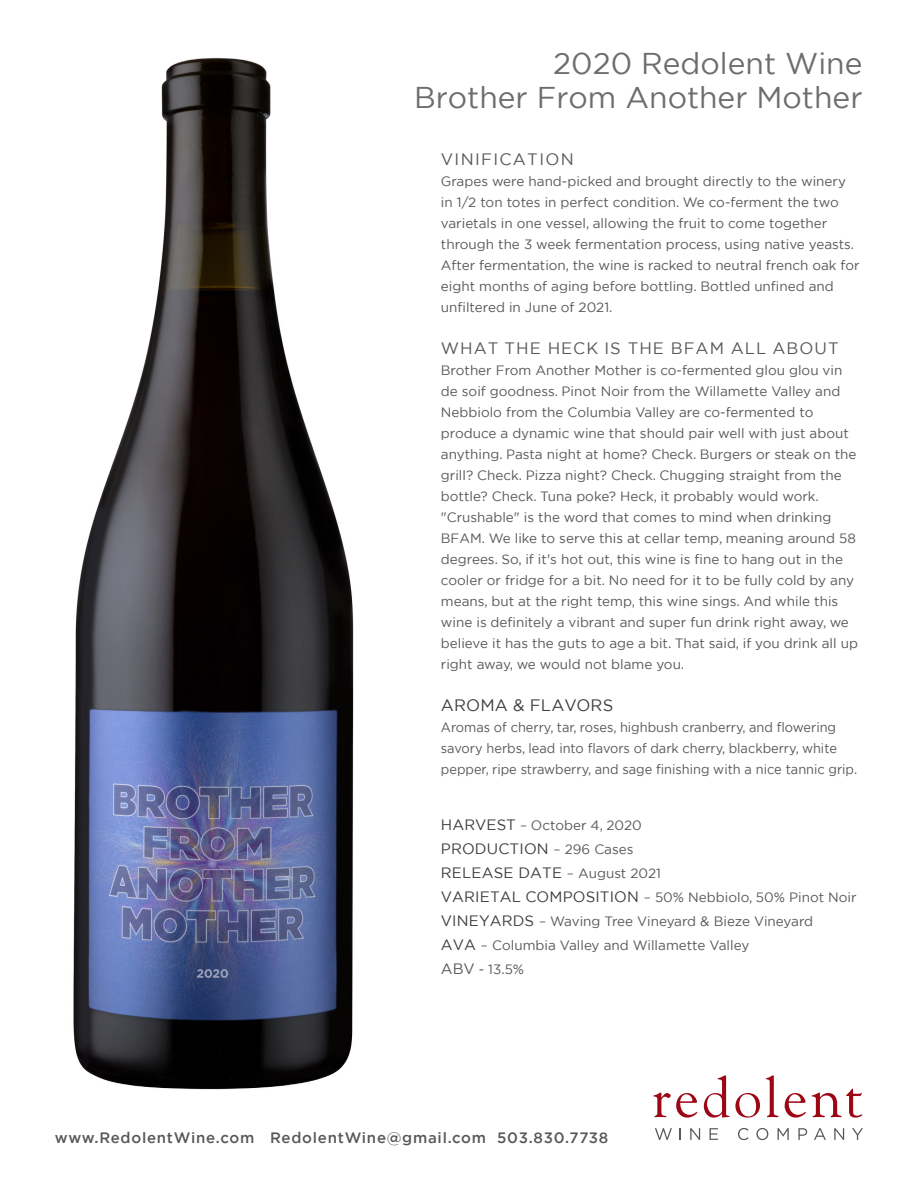
<style>
.page{position:relative;width:918px;height:1188px;background:#fff}
.page>*{position:absolute;margin:0;border:0;box-sizing:border-box;transform-origin:0 0}
.t1{font:30px/33.9px "Gotham";color:#6c6d70;text-align:right}
.t2{font:16.5px "Gotham";letter-spacing:.06em;color:#57585a}
.t3{font:16.5px "Gotham";letter-spacing:.01em;color:#3e3e3f}
.t4{font:16.5px "Gotham";letter-spacing:.08em;color:#57585a}
.t5{font:500 15px "Gotham";letter-spacing:.05em;color:#57585a}
.t6{font:15px/24px "Gotham";letter-spacing:.01em;color:#3e3e3f}
.t7{font:13.5px/21px "Gotham";color:#57585a}
.t8{font:13.5px/21px "Gotham";color:#57585a;scale:.95 1}
.s1{font-size:15px;color:#3e3e3f}
.s2{font-size:13.5px;color:#57585a}
.s3{font-size:15px}
</style>
<div class="page">
<img style="left:73px;top:57px;width:281px;height:1033px">
<svg style="left:653px;top:1093px;width:44px;height:25px"></svg>
<svg style="left:704px;top:1075px;width:56px;height:43px"></svg>
<svg style="left:766px;top:1075px;width:12px;height:42px"></svg>
<svg style="left:785px;top:1093px;width:21px;height:25px"></svg>
<svg style="left:812px;top:1089px;width:50px;height:29px"></svg>
<svg style="left:655px;top:1128px;width:17px;height:12px"></svg>
<svg style="left:680px;top:1128px;width:1px;height:12px"></svg>
<svg style="left:690px;top:1128px;width:10px;height:12px"></svg>
<svg style="left:710px;top:1128px;width:8px;height:12px"></svg>
<svg style="left:738px;top:1128px;width:11px;height:12px"></svg>
<svg style="left:756px;top:1128px;width:12px;height:12px"></svg>
<svg style="left:778px;top:1128px;width:11px;height:12px"></svg>
<svg style="left:798px;top:1128px;width:9px;height:12px"></svg>
<svg style="left:814px;top:1128px;width:12px;height:12px"></svg>
<svg style="left:834px;top:1128px;width:10px;height:12px"></svg>
<svg style="left:852px;top:1128px;width:11px;height:12px"></svg>
<h1 class="t1" style="left:414px;top:46px;width:450px">2020 Redolent Wine<br>Brother From Another Mother</h1>
<p class="t4" style="left:441px;top:148px;width:134px">VINIFICATION</p>
<p class="t7" style="left:441px;top:170px;width:420px">Grapes were hand-picked and brought directly to the winery in 1/2 ton totes in perfect condition. We co-ferment the two varietals in one vessel, allowing the fruit to come together through the 3 week fermentation process, using native yeasts.<br>After fermentation, the wine is racked to neutral french oak for eight months of aging before bottling. Bottled unfined and unfiltered in June of 2021.</p>
<p class="t2" style="left:441px;top:337px;width:399px">WHAT THE HECK IS THE BFAM ALL ABOUT</p>
<p class="t7" style="left:441px;top:359px;width:419px">Brother From Another Mother is co-fermented glou glou vin de soif goodness. Pinot Noir from the Willamette Valley and Nebbiolo from the Columbia Valley are co-fermented to produce a dynamic wine that should pair well with just about anything. Pasta night at home? Check. Burgers or steak on the grill? Check. Pizza night? Check. Chugging straight from the bottle? Check. Tuna poke? Heck, it probably would work. "Crushable" is the word that comes to mind when drinking BFAM. We like to serve this at cellar temp, meaning around 58 degrees. So, if it's hot out, this wine is fine to hang out in the cooler or fridge for a bit. No need for it to be fully cold by any means, but at the right temp, this wine sings. And while this wine is definitely a vibrant and super fun drink right away, we believe it has the guts to age a bit. That said, if you drink all up right away, we would not blame you.</p>
<p class="t3" style="left:441px;top:694px;width:174px">AROMA &amp; FLAVORS</p>
<p class="t8" style="left:441px;top:716px;width:440px">Aromas of cherry, tar, roses, highbush cranberry, and flowering savory herbs, lead into flavors of dark cherry, blackberry, white pepper, ripe strawberry, and sage finishing with a nice tannic grip.</p>
<p class="t7" style="left:441px;top:814px;width:202px"><span class="s1">HARVEST</span> – October 4, 2020</p>
<p class="t6" style="left:441px;top:836px;width:222px">PRODUCTION <span class="s2">– 296 Cases<br></span>RELEASE DATE <span class="s2">– August 2021</span></p>
<p class="t7" style="left:441px;top:885px;width:417px;line-height:24px"><span class="s1">VARIETAL COMPOSITION</span> – 50% Nebbiolo, 50% Pinot Noir <span class="s1">VINEYARDS</span> – Waving Tree Vineyard &amp; Bieze Vineyard<br><span class="s1">AVA</span> – Columbia Valley and Willamette Valley<br><span class="s3">ABV</span> - 13.5%</p>
<p class="t5" style="left:55px;top:1128px;width:555px">www.RedolentWine.com RedolentWine@gmail.com 503.830.7738</p>
</div>
